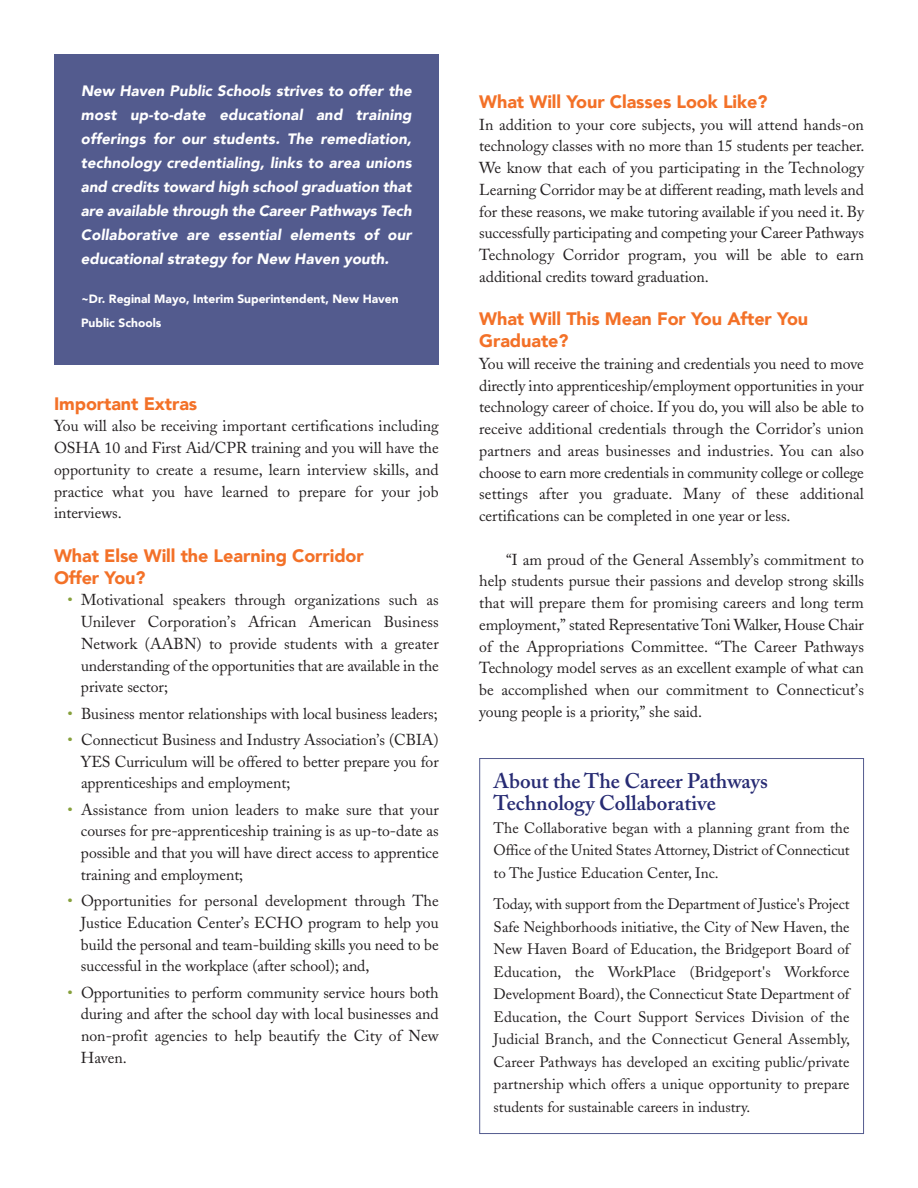
<style>
.page{position:relative;width:918px;height:1188px;background:#fff}
.page>*{position:absolute;margin:0;border:0;box-sizing:border-box;transform-origin:0 0}
.t1{font:600 21px/22.5px "Adobe Caslon";color:#272b73}
.t2{font:900 18px/21.8px "Avenir";letter-spacing:-.005em;color:#f37128}
.t3{font:15.75px/21.8px "Adobe Caslon";letter-spacing:-.005em;color:#231f20;text-align:justify}
.t4{font:15px/22.5px "Adobe Caslon";color:#231f20;text-align:justify}
.t5{font:italic 900 15px/24px "Avenir";color:#fff;text-align:justify}
.t6{font:900 12px/24px "Avenir";color:#fff}
.s1{color:#86a03c}
</style>
<div class="page">
<div style="left:479px;top:758px;width:385px;height:376px;border:1px solid #535b8e"></div>
<div style="left:54px;top:54px;width:385px;height:311px;background:#535b8e"></div>
<p class="t5" style="left:81px;top:79px;width:332px">New Haven Public Schools strives to offer the most up-to-date educational and training offerings for our students. The remediation, technology credentialing, links to area unions and credits toward high school graduation that are available through the Career Pathways Tech Collaborative are essential elements of our educational strategy for New Haven youth.</p>
<p class="t6" style="left:81px;top:287px;width:319px">~Dr. Reginal Mayo, Interim Superintendent, New Haven<br>Public Schools</p>
<p class="t2" style="left:54px;top:393px;width:145px">Important Extras</p>
<p class="t3" style="left:54px;top:417px;width:386px">You will also be receiving important certifications including OSHA 10 and First Aid/CPR training and you will have the opportunity to create a resume, learn interview skills, and practice what you have learned to prepare for your job interviews.</p>
<p class="t2" style="left:54px;top:545px;width:311px">What Else Will the Learning Corridor<br>Offer You?</p>
<p class="t3" style="left:81px;top:591px;width:359px;text-indent:-13px"><span class="s1">•</span> Motivational speakers through organizations such as Unilever Corporation’s African American Business Network (AABN) to provide students with a greater understanding of the opportunities that are available in the private sector;</p>
<p class="t3" style="left:68px;top:704px;width:372px"><span class="s1">•</span> Business mentor relationships with local business leaders;</p>
<p class="t3" style="left:81px;top:731px;width:359px;text-indent:-13px"><span class="s1">•</span> Connecticut Business and Industry Association’s (CBIA)<br>YES Curriculum will be offered to better prepare you for apprenticeships and employment;</p>
<p class="t3" style="left:81px;top:800px;width:359px;text-indent:-13px"><span class="s1">•</span> Assistance from union leaders to make sure that your courses for pre-apprenticeship training is as up-to-date as possible and that you will have direct access to apprentice training and employment;</p>
<p class="t3" style="left:81px;top:892px;width:359px;text-indent:-13px"><span class="s1">•</span> Opportunities for personal development through The Justice Education Center’s ECHO program to help you build the personal and team-building skills you need to be successful in the workplace (after school); and,</p>
<p class="t3" style="left:81px;top:983px;width:359px;text-indent:-13px"><span class="s1">•</span> Opportunities to perform community service hours both during and after the school day with local businesses and non-profit agencies to help beautify the City of New Haven.</p>
<p class="t2" style="left:479px;top:91px;width:290px">What Will Your Classes Look Like?</p>
<p class="t3" style="left:479px;top:115px;width:387px">In addition to your core subjects, you will attend hands-on technology classes with no more than 15 students per teacher.<br>We know that each of you participating in the Technology Learning Corridor may be at different reading, math levels and for these reasons, we make tutoring available if you need it. By successfully participating and competing your Career Pathways Technology Corridor program, you will be able to earn additional credits toward graduation.</p>
<p class="t2" style="left:479px;top:309px;width:331px">What Will This Mean For You After You<br>Graduate?</p>
<p class="t3" style="left:479px;top:355px;width:386px">You will receive the training and credentials you need to move directly into apprenticeship/employment opportunities in your technology career of choice. If you do, you will also be able to receive additional credentials through the Corridor’s union partners and areas businesses and industries. You can also choose to earn more credentials in community college or college settings after you graduate. Many of these additional certifications can be completed in one year or less.</p>
<p class="t3" style="left:479px;top:550px;width:386px;text-indent:27px">“I am proud of the General Assembly’s commitment to help students pursue their passions and develop strong skills that will prepare them for promising careers and long term employment,” stated Representative Toni Walker, House Chair of the Appropriations Committee. “The Career Pathways Technology model serves as an excellent example of what can be accomplished when our commitment to Connecticut’s young people is a priority,” she said.</p>
<h1 class="t1" style="left:494px;top:772px;width:276px">About the The Career Pathways<br>Technology Collaborative</h1>
<p class="t4" style="left:494px;top:818px;width:357px">The Collaborative began with a planning grant from the Office of the United States Attorney, District of Connecticut to The Justice Education Center, Inc.</p>
<p class="t4" style="left:494px;top:895px;width:358px">Today, with support from the Department of Justice's Project Safe Neighborhoods initiative, the City of New Haven, the New Haven Board of Education, the Bridgeport Board of Education, the WorkPlace (Bridgeport's Workforce Development Board), the Connecticut State Department of Education, the Court Support Services Division of the Judicial Branch, and the Connecticut General Assembly, Career Pathways has developed an exciting public/private partnership which offers a unique opportunity to prepare students for sustainable careers in industry.</p>
</div>
